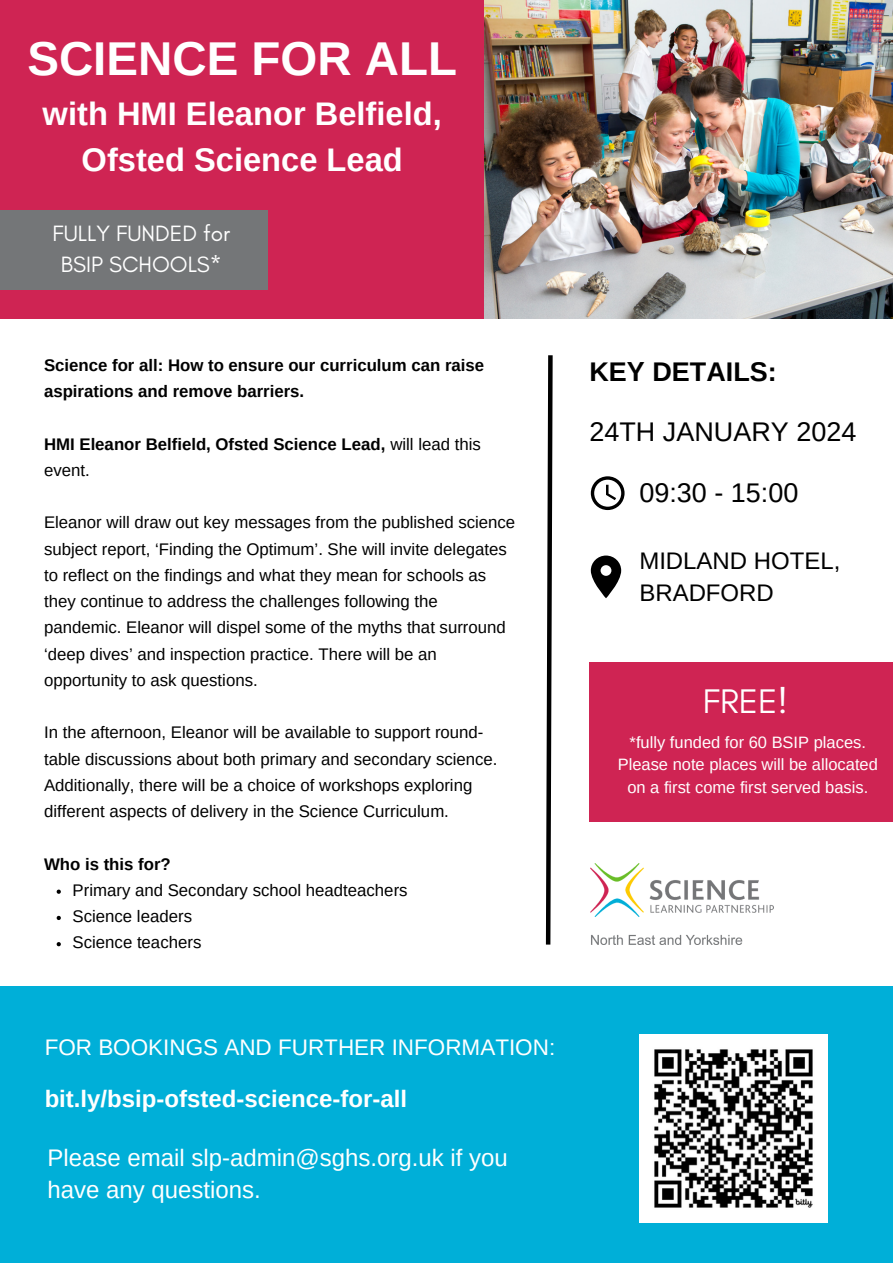
<style>
.page{position:relative;width:893px;height:1264px;background:#fff}
.page>*{position:absolute;margin:0;border:0;box-sizing:border-box;transform-origin:0 0}
.t1{font:700 47.4px "Arimo";color:#fff}
.t2{font:34.8px "Glacial Indifference";color:#fff}
.t3{font:700 32.7px/45.8px "Arimo";color:#fff;text-align:center}
.t4{font:27px "Arimo";color:#000}
.t5{font:700 27px "Arimo";color:#000}
.t6{font:24px/32.5px "Arimo";color:#fff}
.t7{font:700 24px "Arimo";color:#fff}
.t8{font:24px/32.5px "Arimo";color:#000}
.t9{font:22.5px "Arimo";color:#fff}
.t10{font:22.5px/31.5px "Glacial Indifference";color:#fff;text-align:center}
.t11{font:16.8px/26.2px "Arimo";color:#000}
.t12{font:700 16.8px/26.2px "Arimo";color:#000}
.t13{font:16.5px/22.5px "Arimo";color:#fff;text-align:center}
.s1{font-weight:400}
</style>
<div class="page">
<div style="left:0;top:986px;width:892px;height:276px;background:#00afd8"></div>
<svg style="left:545px;top:355px;width:8px;height:590px"></svg>
<div style="left:0;top:0;width:484px;height:318px;background:#cf2453"></div>
<div style="left:0;top:210px;width:267px;height:79px;background:#747678"></div>
<img style="left:590px;top:863px;width:183px;height:81px">
<svg style="left:590px;top:555px;width:31px;height:43px"></svg>
<svg style="left:590px;top:476px;width:34px;height:34px"></svg>
<div style="left:589px;top:662px;width:303px;height:160px;background:#cf2453"></div>
<img style="left:484px;top:0;width:408px;height:318px">
<img style="left:639px;top:1034px;width:188px;height:188px">
<svg style="left:57px;top:889px;width:4px;height:4px"></svg>
<svg style="left:57px;top:915px;width:4px;height:5px"></svg>
<svg style="left:57px;top:942px;width:4px;height:4px"></svg>
<p class="t1" style="left:27px;top:32px;width:431px">SCIENCE FOR ALL</p>
<p class="t3" style="left:43px;top:91px;width:400px">with HMI Eleanor Belfield,<br>Ofsted Science Lead</p>
<p class="t10" style="left:53px;top:217px;width:179px">FULLY FUNDED for<br>BSIP SCHOOLS*</p>
<p class="t12" style="left:44px;top:352px;width:441px">Science for all: How to ensure our curriculum can raise aspirations and remove barriers.</p>
<p class="t12" style="left:44px;top:431px;width:438px">HMI Eleanor Belfield, Ofsted Science Lead, <span class="s1">will lead this event.</span></p>
<p class="t11" style="left:44px;top:509px;width:472px">Eleanor will draw out key messages from the published science subject report, ‘Finding the Optimum’. She will invite delegates to reflect on the findings and what they mean for schools as they continue to address the challenges following the pandemic. Eleanor will dispel some of the myths that surround ‘deep dives’ and inspection practice. There will be an opportunity to ask questions.</p>
<p class="t11" style="left:44px;top:719px;width:455px">In the afternoon, Eleanor will be available to support round&shy;table discussions about both primary and secondary science.<br>Additionally, there will be a choice of workshops exploring different aspects of delivery in the Science Curriculum.</p>
<p class="t12" style="left:44px;top:850px;width:128px">Who is this for?</p>
<p class="t11" style="left:73px;top:877px;width:336px">Primary and Secondary school headteachers</p>
<p class="t11" style="left:73px;top:903px;width:121px">Science leaders</p>
<p class="t11" style="left:73px;top:929px;width:130px">Science teachers</p>
<p class="t9" style="left:45px;top:1034px;width:512px">FOR BOOKINGS AND FURTHER INFORMATION:</p>
<p class="t7" style="left:45px;top:1085px;width:364px">bit.ly/bsip-ofsted-science-for-all</p>
<p class="t6" style="left:47px;top:1141px;width:462px">Please email slp-admin@sghs.org.uk if you have any questions.</p>
<p class="t5" style="left:589px;top:356px;width:189px">KEY DETAILS:</p>
<p class="t4" style="left:589px;top:416px;width:268px">24TH JANUARY 2024</p>
<p class="t4" style="left:639px;top:477px;width:160px">09:30 - 15:00</p>
<p class="t8" style="left:639px;top:544px;width:203px">MIDLAND HOTEL,<br>BRADFORD</p>
<p class="t2" style="left:702px;top:679px;width:87px">FREE!</p>
<p class="t13" style="left:617px;top:731px;width:262px">*fully funded for 60 BSIP places.<br>Please note places will be allocated on a first come first served basis.</p>
</div>
